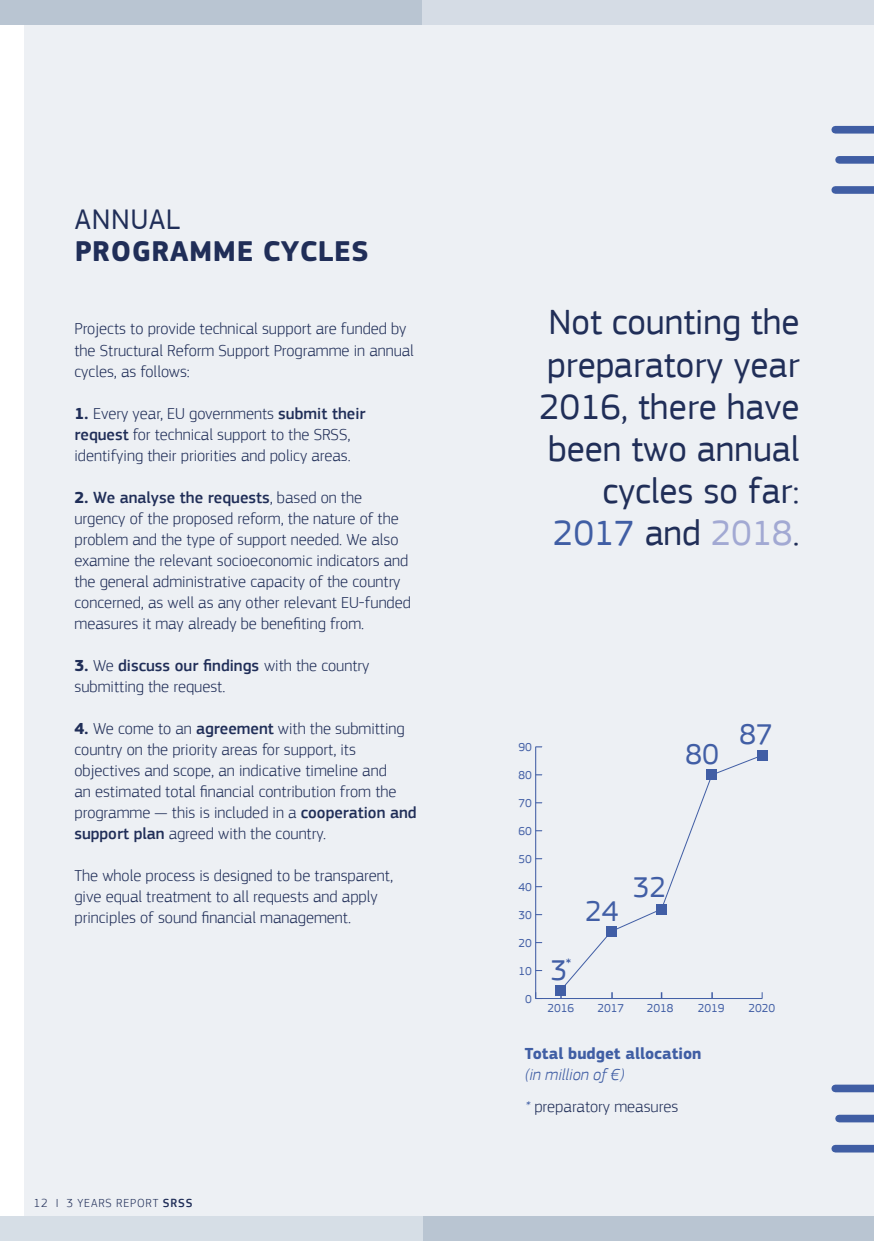
<style>
.page{position:relative;width:874px;height:1241px;background:#fff}
.page>*{position:absolute;margin:0;border:0;box-sizing:border-box;transform-origin:0 0}
.t1{font:36.75px/42px "EC Square Sans Pro";color:#202e58;text-align:right}
.t2{font:29.93px "EC Square Sans Pro";color:#415ea5}
.t3{font:700 29.75px "EC Square Sans Pro";letter-spacing:.02em;color:#202e58}
.t4{font:29.75px "EC Square Sans Pro";letter-spacing:.02em;color:#202e58}
.t5{font:300 16.62px/21px "EC Square Sans Pro";color:#202e58}
.t6{font:700 16.62px "EC Square Sans Pro";color:#405ea4}
.t7{font:300 12.25px "EC Square Sans Pro";letter-spacing:.07em;color:#202e58}
.t8{font:12.08px "EC Square Sans Pro";color:#415ea5}
.s1{font-weight:700}
.s2{font-weight:500}
.s3{color:#405ea4}
.s4{color:#a2a9d3}
.s5{font-style:italic;color:#405ea4}
</style>
<div class="page">
<hr style="left:873px;top:0;width:1px;height:1240px;background:#405ea4">
<div style="left:25px;top:0;width:848px;height:1240px;background:#edf0f4"></div>
<div style="left:834px;top:126px;width:39px;height:7px;background:#405ea4"></div>
<div style="left:838px;top:156px;width:35px;height:8px;background:#405ea4"></div>
<div style="left:834px;top:186px;width:39px;height:8px;background:#405ea4"></div>
<div style="left:834px;top:1084px;width:39px;height:8px;background:#405ea4"></div>
<div style="left:838px;top:1114px;width:35px;height:8px;background:#405ea4"></div>
<div style="left:834px;top:1144px;width:39px;height:8px;background:#405ea4"></div>
<hr style="left:535px;top:997px;width:226px;height:1px;background:#415ea5">
<hr style="left:535px;top:746px;width:1px;height:252px;background:#415ea5">
<svg style="left:560px;top:757px;width:202px;height:241px"></svg>
<div style="left:555px;top:984px;width:11px;height:11px;background:#415ea5"></div>
<div style="left:605px;top:925px;width:11px;height:11px;background:#415ea5"></div>
<div style="left:655px;top:903px;width:11px;height:11px;background:#415ea5"></div>
<div style="left:706px;top:769px;width:11px;height:11px;background:#415ea5"></div>
<div style="left:756px;top:749px;width:11px;height:11px;background:#415ea5"></div>
<div style="left:422px;top:1215px;width:451px;height:25px;background:#b9c5d2"></div>
<div style="left:0;top:1215px;width:422px;height:25px;background:#d6dee6"></div>
<div style="left:0;top:0;width:422px;height:25px;background:#b9c5d2"></div>
<div style="left:422px;top:0;width:451px;height:25px;background:#d5dce5"></div>
<h3 class="t4" style="left:75px;top:202px;width:107px">ANNUAL</h3>
<h3 class="t3" style="left:75px;top:233px;width:295px">PROGRAMME CYCLES</h3>
<p class="t5" style="left:74px;top:318px;width:341px">Projects to provide technical support are funded by the Structural Reform Support Programme in annual cycles, as follows:</p>
<p class="t5" style="left:74px;top:402px;width:292px"><span class="s1">1.</span> Every year, EU governments <span class="s2">submit their request</span> for technical support to the SRSS, identifying their priorities and policy areas.</p>
<p class="t5" style="left:74px;top:486px;width:338px"><span class="s1">2.</span> <span class="s2">We analyse the requests</span>, based on the urgency of the proposed reform, the nature of the problem and the type of support needed. We also examine the relevant socioeconomic indicators and the general administrative capacity of the country concerned, as well as any other relevant EU-funded measures it may already be benefiting from.</p>
<p class="t5" style="left:74px;top:654px;width:296px"><span class="s1">3.</span> We <span class="s2">discuss our findings</span> with the country submitting the request.</p>
<p class="t5" style="left:74px;top:717px;width:343px"><span class="s1">4.</span> We come to an <span class="s2">agreement</span> with the submitting country on the priority areas for support, its objectives and scope, an indicative timeline and<br>an estimated total financial contribution from the programme — this is included in a <span class="s2">cooperation and support plan</span> agreed with the country.</p>
<p class="t5" style="left:74px;top:864px;width:320px">The whole process is designed to be transparent, give equal treatment to all requests and apply principles of sound financial management.</p>
<p class="t7" style="left:34px;top:1195px;width:160px">12 I 3 YEARS REPORT <span class="s2">SRSS</span></p>
<h1 class="t1" style="left:539px;top:301px;width:262px">Not counting the preparatory year<br>2016, there have been two annual cycles so far:<br><span class="s3">2017</span> and <span class="s4">2018</span>.</h1>
<p class="t8" style="left:518px;top:740px;width:15px">90</p>
<p class="t8" style="left:518px;top:768px;width:15px">80</p>
<p class="t8" style="left:518px;top:796px;width:15px">70</p>
<p class="t8" style="left:518px;top:824px;width:15px">60</p>
<p class="t8" style="left:518px;top:852px;width:15px">50</p>
<p class="t8" style="left:518px;top:879px;width:15px">40</p>
<p class="t8" style="left:518px;top:907px;width:15px">30</p>
<p class="t8" style="left:518px;top:935px;width:15px">20</p>
<p class="t8" style="left:518px;top:963px;width:15px">10</p>
<h2 class="t2" style="left:550px;top:952px;width:22px">3<sup>*</sup></h2>
<h2 class="t2" style="left:585px;top:893px;width:35px">24</h2>
<h2 class="t2" style="left:632px;top:870px;width:35px">32</h2>
<h2 class="t2" style="left:685px;top:736px;width:35px">80</h2>
<h2 class="t2" style="left:739px;top:716px;width:35px">87</h2>
<p class="t8" style="left:525px;top:991px;width:8px">0</p>
<p class="t8" style="left:597px;top:1001px;width:28px">2017</p>
<p class="t8" style="left:646px;top:1001px;width:28px">2018</p>
<p class="t8" style="left:697px;top:1001px;width:28px">2019</p>
<p class="t8" style="left:748px;top:1001px;width:28px">2020</p>
<p class="t6" style="left:524px;top:1043px;width:178px">Total budget allocation</p>
<p class="t5" style="left:524px;top:1058px;width:155px;line-height:31.5px"><span class="s5">(in million of €)<br>*</span> preparatory measures</p>
<p class="t8" style="left:547px;top:1001px;width:28px">2016</p>
</div>
